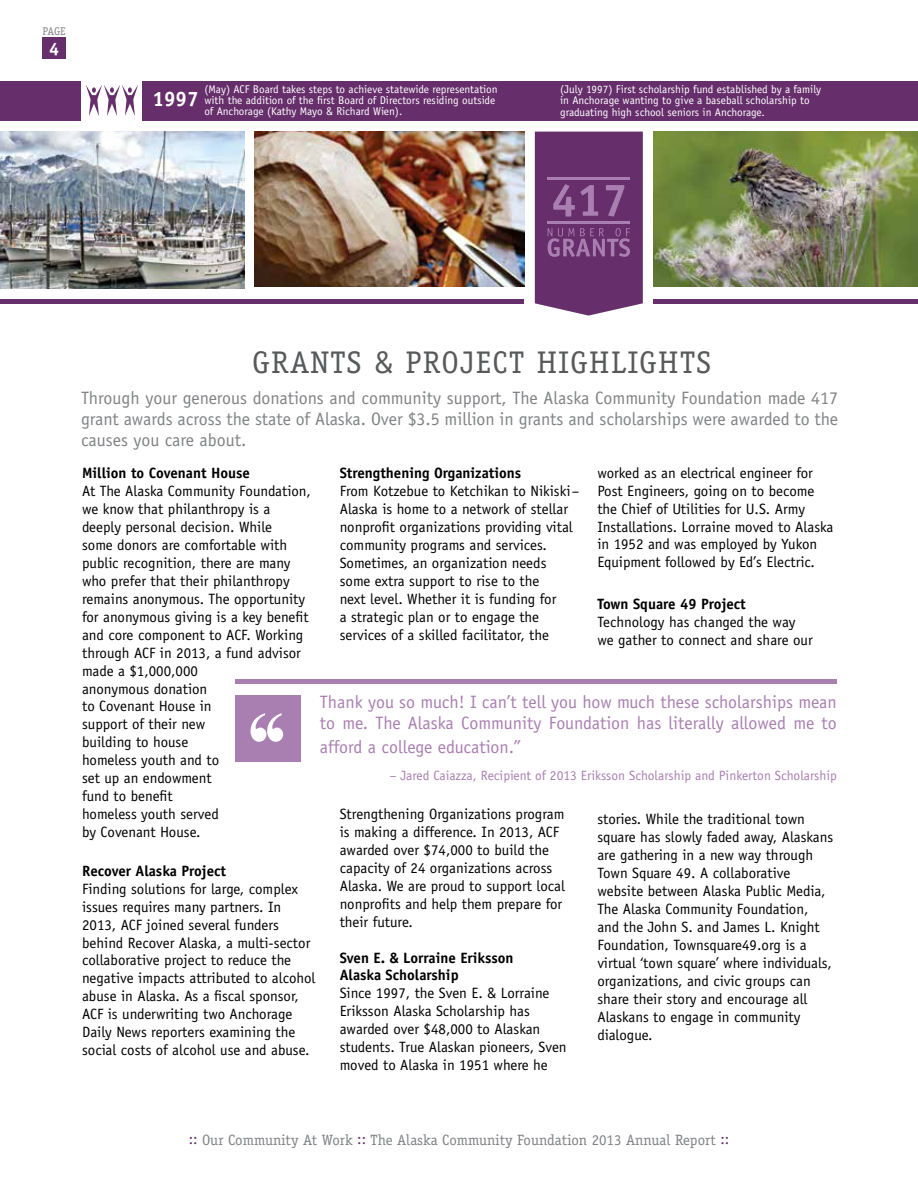
<style>
.page{position:relative;width:918px;height:1188px;background:#fff}
.page>*{position:absolute;margin:0;border:0;box-sizing:border-box;transform-origin:0 0}
.t1{font:31.35px "Officina Serif";letter-spacing:.05em;color:#58595b}
.t2{font:700 20.85px "Officina Sans";color:#fff}
.t3{font:18px/21px "Officina Sans";color:#808285;text-align:justify}
.t4{font:18px/21px "Officina Sans";color:#a97eb1}
.t5{font:700 18px "Officina Sans";color:#fff}
.t6{font:15px/18px "Officina Sans";color:#000}
.t7{font:700 15px/18px "Officina Sans";color:#000}
.t8{font:15px "Officina Serif";color:#808285}
.t9{font:13.5px "Officina Sans";color:#a97eb1}
.t10{font:11.25px/11.2px "Officina Sans";color:#fff}
.t11{font:11.25px "Officina Serif";color:#858689}
.s1{color:#662e6b}
</style>
<div class="page">
<div style="left:42px;top:38px;width:24px;height:21px;background:#662e6b"></div>
<div style="left:0;top:299px;width:524px;height:5px;background:#662e6b"></div>
<div style="left:654px;top:299px;width:264px;height:5px;background:#662e6b"></div>
<img style="left:0;top:132px;width:244px;height:156px">
<img style="left:654px;top:132px;width:264px;height:155px">
<img style="left:255px;top:132px;width:269px;height:155px">
<div style="left:0;top:81px;width:81px;height:40px;background:#662e6b"></div>
<div style="left:143px;top:81px;width:775px;height:40px;background:#662e6b"></div>
<svg style="left:86px;top:85px;width:52px;height:31px"></svg>
<svg style="left:535px;top:132px;width:108px;height:184px;background:#723d77"></svg>
<div style="left:235px;top:679px;width:602px;height:5px;background:#a97eb1"></div>
<div style="left:235px;top:695px;width:66px;height:67px;background:#a97eb1"></div>
<svg style="left:251px;top:713px;width:32px;height:29px"></svg>
<p class="t11" style="left:42px;top:25px;width:25px">PAGE</p>
<p class="t5" style="left:49px;top:38px;width:11px">4</p>
<p class="t10" style="left:204px;top:84px;width:295px">(May) ACF Board takes steps to achieve statewide representation with the addition of the first Board of Directors residing outside of Anchorage (Kathy Mayo &amp; Richard Wien).</p>
<h2 class="t2" style="left:152px;top:86px;width:48px">1997</h2>
<p class="t10" style="left:560px;top:83px;width:263px">(July 1997) First scholarship fund established by a family in Anchorage wanting to give a baseball scholarship to graduating high school seniors in Anchorage.</p>
<h1 class="t1" style="left:252px;top:344px;width:461px">GRANTS &amp; PROJECT HIGHLIGHTS</h1>
<p class="t3" style="left:81px;top:387px;width:759px">Through your generous donations and community support, The Alaska Community Foundation made 417 grant awards across the state of Alaska. Over $3.5 million in grants and scholarships were awarded to the causes you care about.</p>
<p class="t6" style="left:597px;top:464px;width:238px">worked as an electrical engineer for Post Engineers, going on to become the Chief of Utilities for U.S. Army Installations. Lorraine moved to Alaska in 1952 and was employed by Yukon Equipment followed by Ed’s Electric.</p>
<p class="t7" style="left:597px;top:595px;width:150px">Town Square 49 Project</p>
<p class="t6" style="left:597px;top:613px;width:217px">Technology has changed the way we gather to connect and share our</p>
<p class="t7" style="left:82px;top:464px;width:170px">Million to Covenant House</p>
<p class="t6" style="left:82px;top:482px;width:230px">At The Alaska Community Foundation, we know that philanthropy is a deeply personal decision. While<br>some donors are comfortable with public recognition, there are many who prefer that their philanthropy remains anonymous. The opportunity for anonymous giving is a key benefit and core component to ACF. Working through ACF in 2013, a fund advisor made a $1,000,000<br>anonymous donation<br>to Covenant House in<br>support of their new<br>building to house<br>homeless youth and to<br>set up an endowment<br>fund to benefit<br>homeless youth served<br>by Covenant House.</p>
<p class="t7" style="left:82px;top:862px;width:145px">Recover Alaska Project</p>
<p class="t6" style="left:82px;top:880px;width:235px">Finding solutions for large, complex issues requires many partners. In 2013, ACF joined several funders behind Recover Alaska, a multi-sector collaborative project to reduce the negative impacts attributed to alcohol abuse in Alaska. As a fiscal sponsor, ACF is underwriting two Anchorage Daily News reporters examining the social costs of alcohol use and abuse.</p>
<p class="t7" style="left:340px;top:464px;width:183px">Strengthening Organizations</p>
<p class="t6" style="left:340px;top:482px;width:241px">From Kotzebue to Ketchikan to Nikiski– Alaska is home to a network of stellar nonprofit organizations providing vital community programs and services.<br>Sometimes, an organization needs some extra support to rise to the<br>next level. Whether it is funding for<br>a strategic plan or to engage the services of a skilled facilitator, the</p>
<p class="t4" style="left:320px;top:692px;width:518px">Thank you so much! I can’t tell you how much these scholarships mean to me. The Alaska Community Foundation has literally allowed me to</p>
<p class="t4" style="left:320px;top:737px;width:203px">afford a college education.”</p>
<p class="t9" style="left:390px;top:768px;width:449px">– Jared Caiazza, Recipient of 2013 Eriksson Scholarship and Pinkerton Scholarship</p>
<p class="t6" style="left:340px;top:805px;width:227px">Strengthening Organizations program is making a difference. In 2013, ACF awarded over $74,000 to build the capacity of 24 organizations across Alaska. We are proud to support local nonprofits and help them prepare for their future.</p>
<p class="t7" style="left:340px;top:948px;width:175px">Sven E. &amp; Lorraine Eriksson<br>Alaska Scholarship</p>
<p class="t6" style="left:340px;top:984px;width:229px">Since 1997, the Sven E. &amp; Lorraine Eriksson Alaska Scholarship has awarded over $48,000 to Alaskan students. True Alaskan pioneers, Sven moved to Alaska in 1951 where he</p>
<p class="t6" style="left:597px;top:810px;width:237px">stories. While the traditional town square has slowly faded away, Alaskans are gathering in a new way through Town Square 49. A collaborative website between Alaska Public Media, The Alaska Community Foundation, and the John S. and James L. Knight Foundation, Townsquare49.org is a virtual ‘town square’ where individuals, organizations, and civic groups can share their story and encourage all Alaskans to engage in community dialogue.</p>
<p class="t8" style="left:189px;top:1131px;width:542px"><span class="s1">::</span> Our Community At Work <span class="s1">::</span> The Alaska Community Foundation 2013 Annual Report <span class="s1">::</span></p>
</div>
